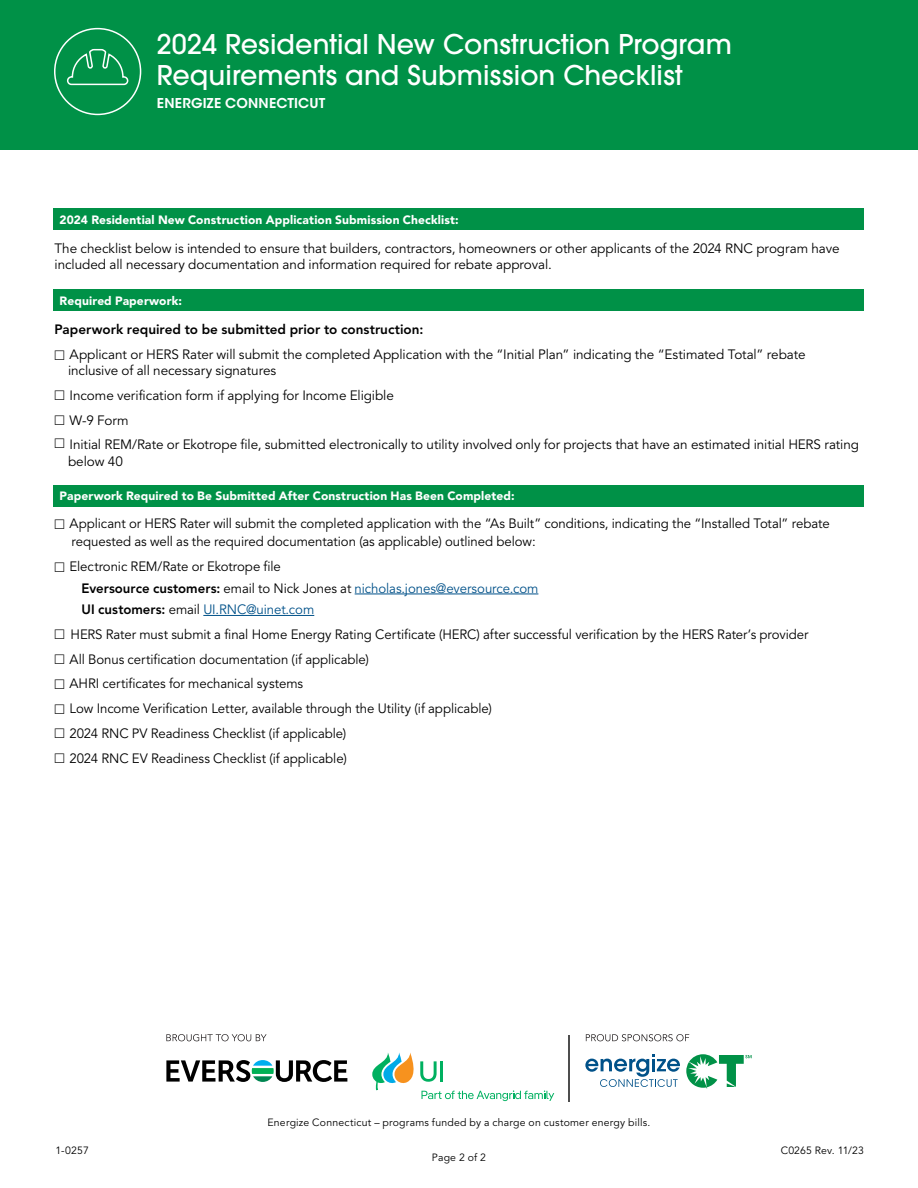
<style>
.page{position:relative;width:918px;height:1188px;background:#fff}
.page>*{position:absolute;margin:0;border:0;box-sizing:border-box;transform-origin:0 0}
.Text__Form{font:500 27px/31.5px "ITC Avant Garde Pro";letter-spacing:.005em;color:#fff}
.TOP__Energy_Star_Rebate{font:13.5px/16.2px "Avenir LT Std";letter-spacing:-.005em;color:#000}
.TOP__Energy_Star_Rebate-2{font:13.5px "Avenir LT Std";letter-spacing:-.005em;color:#005189}
.TOP__Energy_Star_Rebate-3{font:800 13.5px "Avenir LT Std";color:#000}
.TOP__Energy_Star_Rebate-4{font:600 13.5px "ITC Avant Garde Std";letter-spacing:.015em;color:#fff}
.FORM__KO_Type{font:900 12px "Avenir LT Std";letter-spacing:.01em;color:#fff}
.Fine_Print{font:10.5px "Avenir LT Std";letter-spacing:.02em;color:#000}
.GILL__8_10_5{font:10.5px "Avenir LT Std";letter-spacing:.01em;color:#000}
.s1{font-weight:800;color:#000}
.s2{color:#000}
</style>
<div class="page">
<div style="left:0;top:0;width:918px;height:149px;background:#009147"></div>
<div style="left:54px;top:208px;width:810px;height:22px;background:#009147"></div>
<div style="left:54px;top:290px;width:810px;height:21px;background:#009147"></div>
<div style="left:54px;top:485px;width:810px;height:21px;background:#009147"></div>
<hr style="left:355px;top:594px;width:183px;height:1px;background:#005189">
<hr style="left:203px;top:615px;width:111px;height:1px;background:#005189">
<div style="left:54px;top:28px;width:87px;height:87px;border:2px solid #fff;border-radius:50%"></div>
<svg style="left:66px;top:48px;width:63px;height:38px"></svg>
<svg style="left:166px;top:1060px;width:181px;height:22px"></svg>
<svg style="left:372px;top:1052px;width:182px;height:49px"></svg>
<hr style="left:569px;top:1035px;width:1px;height:66px;background:#4e4e4e">
<svg style="left:585px;top:1055px;width:95px;height:32px"></svg>
<svg style="left:686px;top:1054px;width:66px;height:35px"></svg>
<svg style="left:586px;top:1034px;width:103px;height:7px"></svg>
<svg style="left:166px;top:1034px;width:101px;height:7px"></svg>
<p class="Text__Form" style="left:157px;top:28px;width:577px">2024 Residential New Construction Program<br>Requirements and Submission Checklist</p>
<p class="TOP__Energy_Star_Rebate-4" style="left:157px;top:95px;width:170px">ENERGIZE CONNECTICUT</p>
<p class="FORM__KO_Type" style="left:60px;top:212px;width:401px">2024 Residential New Construction Application Submission Checklist:</p>
<p class="TOP__Energy_Star_Rebate" style="left:55px;top:241px;width:786px">The checklist below is intended to ensure that builders, contractors, homeowners or other applicants of the 2024 RNC program have included all necessary documentation and information required for rebate approval.</p>
<p class="FORM__KO_Type" style="left:60px;top:293px;width:124px">Required Paperwork:</p>
<p class="TOP__Energy_Star_Rebate-3" style="left:55px;top:322px;width:370px">Paperwork required to be submitted prior to construction:</p>
<p class="TOP__Energy_Star_Rebate" style="left:55px;top:347px;width:753px">• Applicant or HERS Rater will submit the completed Application with the “Initial Plan” indicating the “Estimated Total” rebate</p>
<p class="TOP__Energy_Star_Rebate" style="left:68px;top:363px;width:210px">inclusive of all necessary signatures</p>
<p class="TOP__Energy_Star_Rebate" style="left:55px;top:388px;width:341px">• Income verification form if applying for Income Eligible</p>
<p class="TOP__Energy_Star_Rebate" style="left:55px;top:412px;width:76px">• W-9 Form</p>
<p class="TOP__Energy_Star_Rebate" style="left:55px;top:437px;width:806px">• Initial REM/Rate or Ekotrope file, submitted electronically to utility involved only for projects that have an estimated initial HERS rating</p>
<p class="TOP__Energy_Star_Rebate" style="left:68px;top:453px;width:56px">below 40</p>
<p class="FORM__KO_Type" style="left:60px;top:489px;width:456px">Paperwork Required to Be Submitted After Construction Has Been Completed:</p>
<p class="TOP__Energy_Star_Rebate" style="left:55px;top:516px;width:777px">• Applicant or HERS Rater will submit the completed application with the “As Built” conditions, indicating the “Installed Total” rebate</p>
<p class="TOP__Energy_Star_Rebate" style="left:72px;top:534px;width:466px">requested as well as the required documentation (as applicable) outlined below:</p>
<p class="TOP__Energy_Star_Rebate" style="left:55px;top:559px;width:228px">• Electronic REM/Rate or Ekotrope file</p>
<p class="TOP__Energy_Star_Rebate-2" style="left:82px;top:580px;width:458px"><span class="s1">Eversource customers:</span> <span class="s2">email to Nick Jones at</span> nicholas.jones@eversource.com</p>
<p class="TOP__Energy_Star_Rebate-2" style="left:82px;top:602px;width:234px"><span class="s1">UI customers:</span> <span class="s2">email</span> UI.RNC@uinet.com</p>
<p class="TOP__Energy_Star_Rebate" style="left:55px;top:626px;width:756px">• HERS Rater must submit a final Home Energy Rating Certificate (HERC) after successful verification by the HERS Rater’s provider</p>
<p class="TOP__Energy_Star_Rebate" style="left:55px;top:651px;width:316px">• All Bonus certification documentation (if applicable)</p>
<p class="TOP__Energy_Star_Rebate" style="left:55px;top:676px;width:250px">• AHRI certificates for mechanical systems</p>
<p class="TOP__Energy_Star_Rebate" style="left:55px;top:701px;width:439px">• Low Income Verification Letter, available through the Utility (if applicable)</p>
<p class="TOP__Energy_Star_Rebate" style="left:55px;top:725px;width:293px">• 2024 RNC PV Readiness Checklist (if applicable)</p>
<p class="TOP__Energy_Star_Rebate" style="left:55px;top:750px;width:294px">• 2024 RNC EV Readiness Checklist (if applicable)</p>
<p class="Fine_Print" style="left:268px;top:1116px;width:384px">Energize Connecticut – programs funded by a charge on customer energy bills.</p>
<p class="GILL__8_10_5" style="left:56px;top:1144px;width:35px">1-0257</p>
<p class="GILL__8_10_5" style="left:781px;top:1144px;width:85px">C0265 Rev. 11/23</p>
<p class="Fine_Print" style="left:432px;top:1152px;width:56px">Page 2 of 2</p>
</div>
